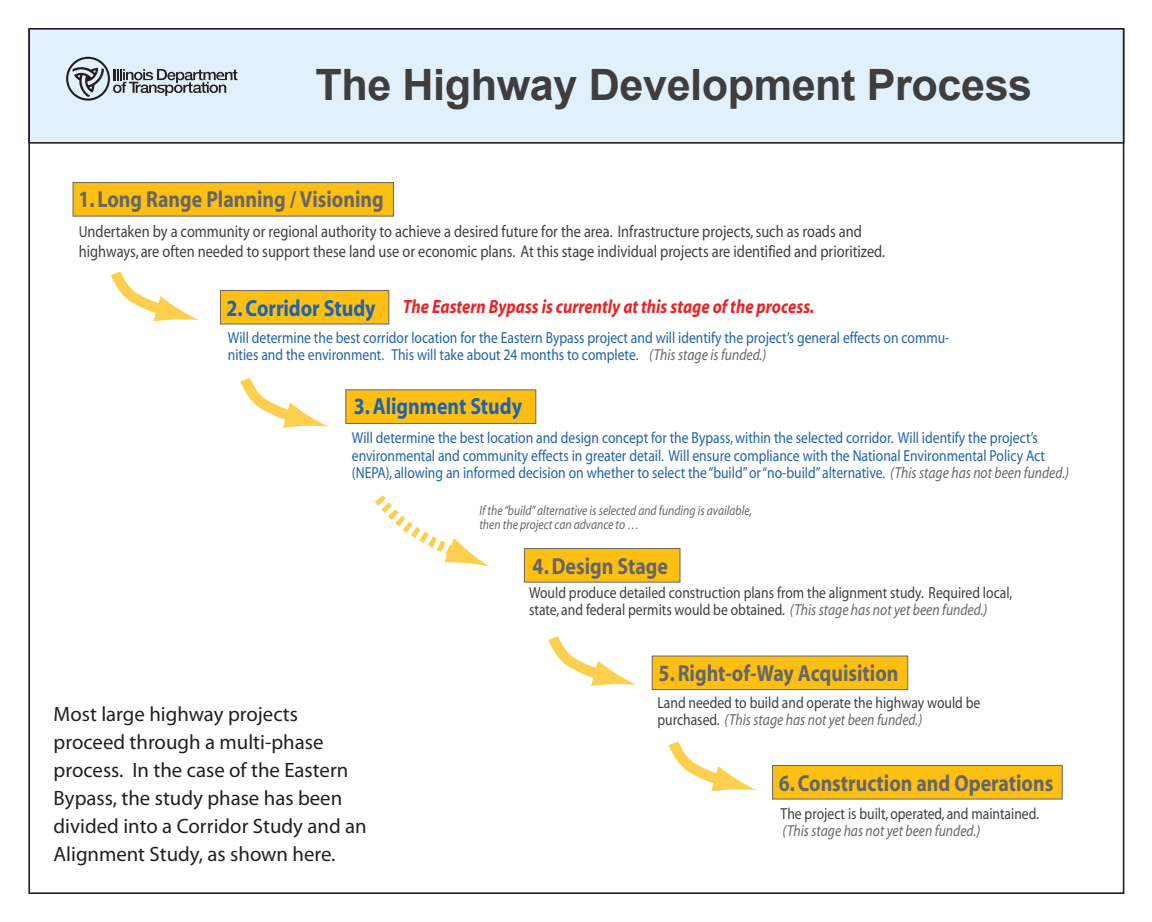
<style>
.page{position:relative;width:1152px;height:922px;background:#fff}
.page>*{position:absolute;margin:0;border:0;box-sizing:border-box;transform-origin:0 0}
.t1{font:700 43.2px "Arial";letter-spacing:-.01em;color:#3e3e3f}
.t2{font:700 23.28px "Myriad";color:#676666;scale:.85 1}
.t3{font:700 23.28px "Myriad";color:#2062af;scale:.85 1}
.t4{font:20.8px/28px "Myriad Pro";color:#231f20}
.t5{font:italic 700 19.28px "Myriad";color:#ee2123;scale:.85 1}
.t6{font:16.88px/20.2px "Myriad";color:#3f3f3f;scale:.85 1}
.t7{font:15.96px/17.6px "Myriad";color:#2062af;scale:.85 1}
.t8{font:15.96px/17.3px "Myriad";color:#3f3f3f;scale:.85 1}
.t9{font:italic 15.96px "Myriad";color:#676666;scale:.85 1}
.t10{font:italic 13.64px/14.6px "Myriad";color:#676666;scale:.85 1}
.s1{font-size:15.96px}
.s2{font-style:italic;color:#676666}
</style>
<div class="page">
<div style="left:28px;top:28px;width:1096px;height:866px;background:#fff;border:2px solid #231f20"></div>
<div style="left:28px;top:28px;width:1096px;height:116px;background:#e1f0fa;border:2px solid #231f20"></div>
<svg style="left:66px;top:57px;width:172px;height:44px"></svg>
<div style="left:524px;top:548px;width:156px;height:34px;background:#fdbf11;border:1px solid #676666"></div>
<div style="left:73px;top:182px;width:321px;height:34px;background:#fdbf11;border:1px solid #676666"></div>
<div style="left:220px;top:290px;width:169px;height:34px;background:#fdbf11;border:1px solid #676666"></div>
<div style="left:346px;top:390px;width:190px;height:33px;background:#fdbf11"></div>
<div style="left:652px;top:656px;width:256px;height:33px;background:#fdbf11"></div>
<div style="left:772px;top:765px;width:290px;height:34px;background:#fdbf11;border:1px solid #676666"></div>
<svg style="left:111px;top:271px;width:88px;height:50px"></svg>
<svg style="left:375px;top:495px;width:115px;height:72px"></svg>
<svg style="left:669px;top:741px;width:88px;height:50px"></svg>
<svg style="left:548px;top:636px;width:89px;height:50px"></svg>
<svg style="left:240px;top:378px;width:89px;height:50px"></svg>
<h1 class="t1" style="left:315px;top:56px;width:718px">The Highway Development Process</h1>
<h2 class="t2" style="left:78px;top:188px;width:361px">1. Long Range Planning / Visioning</h2>
<p class="t6" style="left:79px;top:222px;width:950px"><span class="s1">U</span>ndertaken by a community or regional authority to achieve a desired future for the area. Infrastructure projects, such as roads and highways, are often needed to support these land use or economic plans. At this stage individual projects are identified and prioritized.</p>
<h2 class="t3" style="left:227px;top:296px;width:177px">2. Corridor Study</h2>
<p class="t5" style="left:403px;top:296px;width:485px">The Eastern Bypass is currently at this stage of the process.</p>
<p class="t7" style="left:228px;top:329px;width:850px">Will determine the best corridor location for the Eastern Bypass project and will identify the project’s general effects on commu&shy;nities and the environment. This will take about 24 months to complete. <span class="s2">(This stage is funded.)</span></p>
<h2 class="t3" style="left:354px;top:394px;width:200px">3. Alignment Study</h2>
<p class="t7" style="left:352px;top:429px;width:845px">Will determine the best location and design concept for the Bypass, within the selected corridor. Will identify the project’s environmental and community effects in greater detail. Will ensure compliance with the National Environmental Policy Act (NEPA), allowing an informed decision on whether to select the “build” or “no-build” alternative. <span class="s2">(This stage has not been funded.)</span></p>
<p class="t10" style="left:479px;top:503px;width:322px">If the “build” alternative is selected and funding is available, then the project can advance to …</p>
<h3 class="t4" style="left:54px;top:700px;width:315px">Most large highway projects proceed through a multi-phase process. In the case of the Eastern<br>Bypass, the study phase has been divided into a Corridor Study and an<br>Alignment Study, as shown here.</h3>
<h2 class="t2" style="left:533px;top:554px;width:161px">4. Design Stage</h2>
<p class="t8" style="left:529px;top:585px;width:570px">Would produce detailed construction plans from the alignment study. Required local, state, and federal permits would be obtained. <span class="s2">(This stage has not yet been funded.)</span></p>
<h2 class="t2" style="left:659px;top:661px;width:284px">5. Right-of-Way Acquisition</h2>
<p class="t8" style="left:657px;top:694px;width:382px">Land needed to build and operate the highway would be purchased. <span class="s2">(This stage has not yet been funded.)</span></p>
<h2 class="t2" style="left:779px;top:770px;width:325px">6. Construction and Operations</h2>
<p class="t8" style="left:781px;top:805px;width:305px">The project is built, operated, and maintained.</p>
<p class="t9" style="left:782px;top:823px;width:234px">(This stage has not yet been funded.)</p>
</div>
